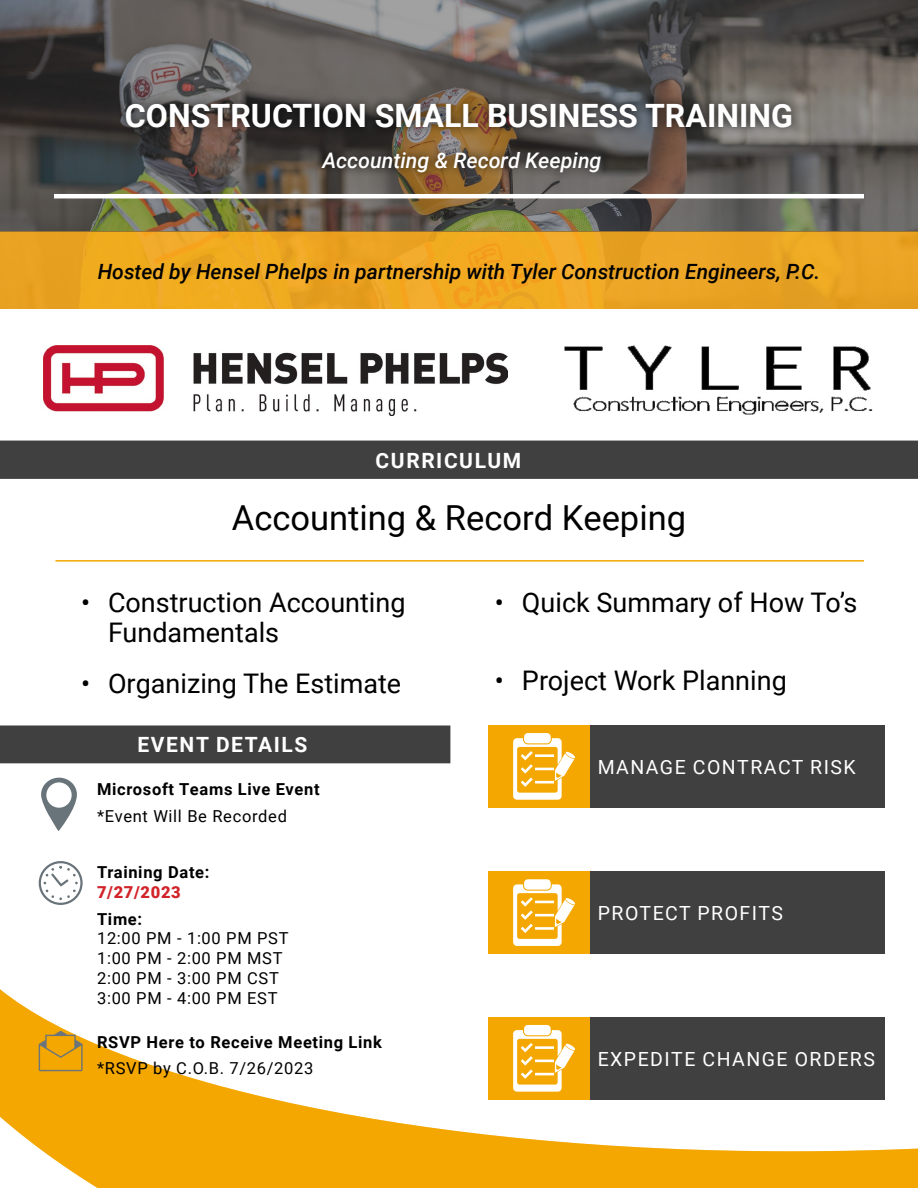
<style>
.page{position:relative;width:918px;height:1188px;background:#fff}
.page>*{position:absolute;margin:0;border:0;box-sizing:border-box;transform-origin:0 0}
.t1{font:34.5px "Roboto";color:#000}
.t2{font:700 32.1px "Roboto";color:#fff}
.t3{font:27px/30px "Roboto";color:#000}
.t4{font:italic 500 21.45px "Roboto";color:#fff}
.t5{font:italic 500 21px "Roboto";color:#000}
.t6{font:700 21px "Roboto";letter-spacing:.075em;color:#fff}
.t7{font:19.5px "Roboto";letter-spacing:.075em;color:#fff}
.t8{font:16.5px/19.8px "Roboto";letter-spacing:.04em;color:#000}
.t9{font:700 16.5px "Roboto";letter-spacing:.04em;color:#000}
.t10{font:900 16.5px "Roboto";letter-spacing:.04em;color:#d2232a}
</style>
<div class="page">
<div style="left:0;top:231px;width:918px;height:78px;background:#eda621"></div>
<svg style="left:0;top:0;width:918px;height:231px;background:#5f5c56"></svg>
<svg style="left:0;top:989px;width:918px;height:199px"></svg>
<div style="left:117px;top:95px;width:684px;height:86px;background:#000;opacity:.75"></div>
<div style="left:1px;top:441px;width:916px;height:37px;background:#404040"></div>
<div style="left:0;top:441px;width:918px;height:38px;border:2px solid #404040"></div>
<div style="left:1px;top:726px;width:449px;height:37px;background:#404040"></div>
<div style="left:0;top:725px;width:450px;height:38px;border:2px solid #404040"></div>
<svg style="left:41px;top:778px;width:36px;height:53px"></svg>
<div style="left:46px;top:782px;width:26px;height:26px;background:#fff;border-radius:50%"></div>
<svg style="left:39px;top:861px;width:44px;height:44px"></svg>
<img style="left:564px;top:345px;width:309px;height:70px">
<hr style="left:54px;top:194px;width:810px;height:4px;background:#fff">
<img style="left:43px;top:345px;width:464px;height:71px">
<hr style="left:55px;top:560px;width:809px;height:2px;background:#f4a700">
<div style="left:590px;top:725px;width:295px;height:83px;background:#404040"></div>
<div style="left:488px;top:725px;width:102px;height:83px;background:#f4a700"></div>
<div style="left:590px;top:871px;width:295px;height:83px;background:#404040"></div>
<div style="left:488px;top:871px;width:102px;height:83px;background:#f4a700"></div>
<div style="left:590px;top:1017px;width:295px;height:83px;background:#404040"></div>
<div style="left:488px;top:1017px;width:102px;height:83px;background:#f4a700"></div>
<svg style="left:39px;top:1031px;width:44px;height:40px;background:#daa01e"></svg>
<svg style="left:513px;top:733px;width:62px;height:67px"></svg>
<svg style="left:513px;top:879px;width:62px;height:67px"></svg>
<svg style="left:513px;top:1025px;width:62px;height:67px"></svg>
<h2 class="t2" style="left:125px;top:93px;width:670px">CONSTRUCTION SMALL BUSINESS TRAINING</h2>
<h3 class="t4" style="left:322px;top:145px;width:281px">Accounting &amp; Record Keeping</h3>
<p class="t5" style="left:98px;top:256px;width:724px">Hosted by Hensel Phelps in partnership with Tyler Construction Engineers, P.C.</p>
<p class="t6" style="left:376px;top:446px;width:147px">CURRICULUM</p>
<h1 class="t1" style="left:232px;top:494px;width:456px">Accounting &amp; Record Keeping</h1>
<h3 class="t3" style="left:108px;top:586px;width:299px;text-indent:-27px">• Construction Accounting<br>Fundamentals</h3>
<h3 class="t3" style="left:81px;top:667px;width:322px">• Organizing The Estimate</h3>
<p class="t6" style="left:138px;top:729px;width:171px">EVENT DETAILS</p>
<p class="t9" style="left:97px;top:778px;width:224px">Microsoft Teams Live Event</p>
<p class="t8" style="left:97px;top:806px;width:191px">*Event Will Be Recorded</p>
<p class="t9" style="left:97px;top:861px;width:114px">Training Date:</p>
<p class="t10" style="left:97px;top:881px;width:85px">7/27/2023</p>
<p class="t9" style="left:97px;top:907px;width:47px">Time:</p>
<p class="t8" style="left:97px;top:928px;width:193px">12:00 PM - 1:00 PM PST<br>1:00 PM - 2:00 PM MST<br>2:00 PM - 3:00 PM CST<br>3:00 PM - 4:00 PM EST</p>
<p class="t9" style="left:97px;top:1031px;width:286px">RSVP Here to Receive Meeting Link</p>
<p class="t8" style="left:97px;top:1058px;width:218px">*RSVP by C.O.B. 7/26/2023</p>
<h3 class="t3" style="left:495px;top:586px;width:364px">• Quick Summary of How To’s</h3>
<h3 class="t3" style="left:495px;top:664px;width:293px">• Project Work Planning</h3>
<p class="t7" style="left:598px;top:753px;width:259px">MANAGE CONTRACT RISK</p>
<p class="t7" style="left:598px;top:900px;width:187px">PROTECT PROFITS</p>
<p class="t7" style="left:598px;top:1046px;width:279px">EXPEDITE CHANGE ORDERS</p>
</div>
